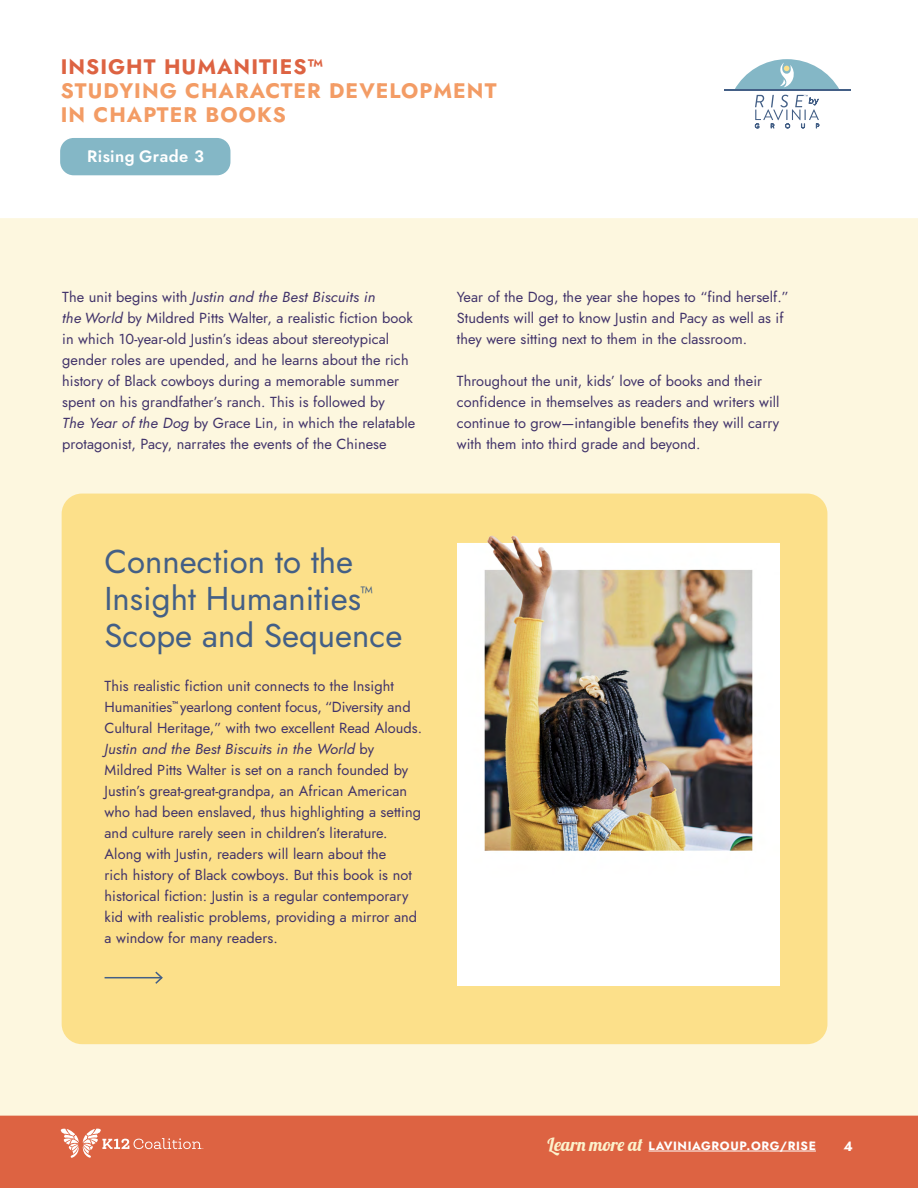
<style>
.page{position:relative;width:918px;height:1188px;background:#fff}
.page>*{position:absolute;margin:0;border:0;box-sizing:border-box;transform-origin:0 0}
.t1{font:33px/37px "Jost";color:#435f86}
.t2{font:700 21px/24px "Jost";letter-spacing:.05em;color:#f39c65}
.t3{font:700 21px "Jost";letter-spacing:.05em;color:#dd6342}
.t4{font:600 16.5px "Jost";letter-spacing:.025em;color:#fff}
.t5{font:14.55px/21px "Jost";letter-spacing:.005em;color:#41336a}
.t6{font:700 13.5px "Jost";color:#fff}
.t7{font:700 12px "Jost";letter-spacing:.05em;color:#fff}
.s1{font-style:italic}
.s2{font-family:"Lobster";font-weight:400;font-size:18px;color:#fcf2cc}
</style>
<div class="page">
<div style="left:0;top:1116px;width:918px;height:72px;background:#dd6342"></div>
<hr style="left:649px;top:1151px;width:167px;height:1px;background:#fff">
<div style="left:0;top:218px;width:918px;height:898px;background:#fdf7df"></div>
<svg style="left:61px;top:1128px;width:142px;height:30px"></svg>
<hr style="left:724px;top:89px;width:126px;height:1px;background:#435f86">
<svg style="left:734px;top:59px;width:106px;height:70px"></svg>
<div style="left:60px;top:138px;width:170px;height:37px;background:#84b7c6;border-radius:14px"></div>
<div style="left:62px;top:494px;width:765px;height:550px;background:#fce08a;border-radius:20px"></div>
<img style="left:458px;top:535px;width:321px;height:451px">
<hr style="left:105px;top:977px;width:57px;height:1px;background:#435f86">
<svg style="left:154px;top:971px;width:9px;height:13px"></svg>
<h2 class="t3" style="left:61px;top:52px;width:264px">INSIGHT HUMANITIES™</h2>
<h2 class="t2" style="left:61px;top:79px;width:437px">STUDYING CHARACTER DEVELOPMENT<br>IN CHAPTER BOOKS</h2>
<p class="t4" style="left:87px;top:145px;width:118px">Rising Grade 3</p>
<p class="t5" style="left:62px;top:286px;width:355px">The unit begins with <span class="s1">Justin and the Best Biscuits in<br>the World</span> by Mildred Pitts Walter, a realistic fiction book in which 10-year-old Justin’s ideas about stereotypical gender roles are upended, and he learns about the rich history of Black cowboys during a memorable summer spent on his grandfather’s ranch. This is followed by<br><span class="s1">The Year of the Dog</span> by Grace Lin, in which the relatable protagonist, Pacy, narrates the events of the Chinese</p>
<p class="t5" style="left:457px;top:286px;width:334px">Year of the Dog, the year she hopes to “find herself.”<br>Students will get to know Justin and Pacy as well as if they were sitting next to them in the classroom.</p>
<p class="t5" style="left:457px;top:370px;width:324px">Throughout the unit, kids’ love of books and their confidence in themselves as readers and writers will continue to grow—intangible benefits they will carry with them into third grade and beyond.</p>
<h1 class="t1" style="left:105px;top:543px;width:299px">Connection to the<br>Insight Humanities<sup>™<br></sup>Scope and Sequence</h1>
<p class="t5" style="left:105px;top:675px;width:319px">This realistic fiction unit connects to the Insight Humanities<sup>™</sup> yearlong content focus, “Diversity and Cultural Heritage,” with two excellent Read Alouds.<br><span class="s1">Justin and the Best Biscuits in the World</span> by Mildred Pitts Walter is set on a ranch founded by Justin’s great-great-grandpa, an African American who had been enslaved, thus highlighting a setting and culture rarely seen in children’s literature.<br>Along with Justin, readers will learn about the<br>rich history of Black cowboys. But this book is not historical fiction: Justin is a regular contemporary kid with realistic problems, providing a mirror and a window for many readers.</p>
<p class="t7" style="left:548px;top:1137px;width:270px"><span class="s2">Learn more at</span> LAVINIAGROUP.ORG/RISE</p>
<p class="t6" style="left:843px;top:1137px;width:11px">4</p>
</div>
